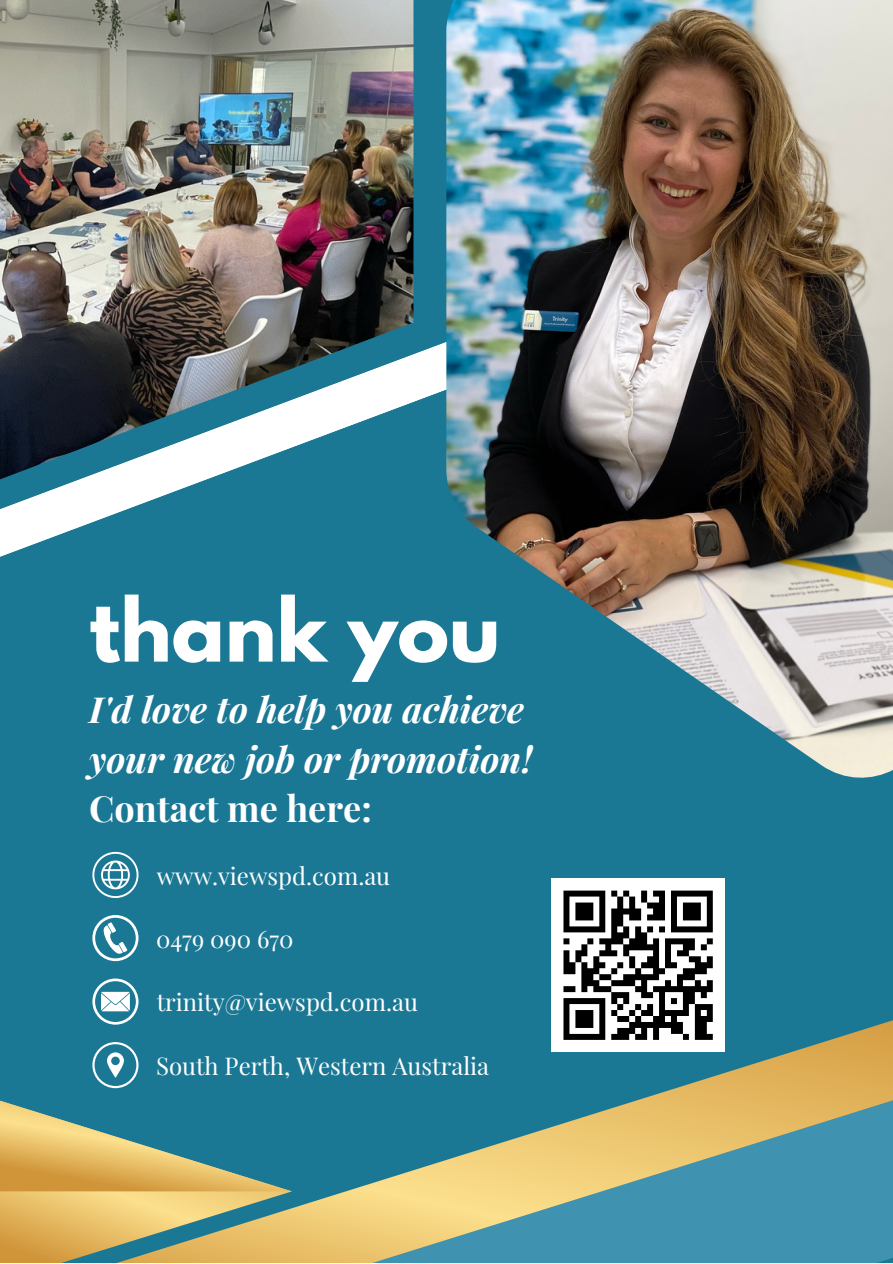
<style>
.page{position:relative;width:893px;height:1264px;background:#fff}
.page>*{position:absolute;margin:0;border:0;box-sizing:border-box;transform-origin:0 0}
.t1{font:700 78px "League Spartan";color:#fff}
.t2{font:italic 700 36px/49.5px "Playfair Display";color:#fff}
.t3{font:700 36px "Playfair Display";color:#fff}
.t4{font:24px "Playfair Display";color:#fff}
</style>
<div class="page">
<div style="left:0;top:0;width:892px;height:1262px;background:#1b7895"></div>
<svg style="left:413px;top:319px;width:33px;height:83px;fill:#fff"></svg>
<img style="left:446px;top:0;width:446px;height:777px">
<svg style="left:110px;top:1001px;width:782px;height:261px"></svg>
<svg style="left:0;top:1191px;width:292px;height:71px"></svg>
<img style="left:0;top:0;width:413px;height:557px">
<svg style="left:92px;top:851px;width:46px;height:47px"></svg>
<svg style="left:92px;top:915px;width:46px;height:46px"></svg>
<svg style="left:92px;top:978px;width:46px;height:46px"></svg>
<svg style="left:0;top:1042px;width:292px;height:149px"></svg>
<div style="left:551px;top:878px;width:173px;height:173px;background:#fff"></div>
<div style="left:563px;top:890px;width:42px;height:6px;background:#000"></div>
<div style="left:653px;top:890px;width:12px;height:6px;background:#000"></div>
<div style="left:671px;top:890px;width:41px;height:6px;background:#000"></div>
<svg style="left:641px;top:890px;width:6px;height:12px"></svg>
<svg style="left:659px;top:896px;width:6px;height:6px"></svg>
<div style="left:575px;top:902px;width:18px;height:6px;background:#000"></div>
<svg style="left:611px;top:890px;width:24px;height:18px"></svg>
<div style="left:647px;top:902px;width:18px;height:6px;background:#000"></div>
<div style="left:683px;top:902px;width:17px;height:6px;background:#000"></div>
<div style="left:575px;top:908px;width:18px;height:6px;background:#000"></div>
<div style="left:611px;top:908px;width:30px;height:6px;background:#000"></div>
<div style="left:653px;top:908px;width:12px;height:6px;background:#000"></div>
<div style="left:683px;top:908px;width:17px;height:6px;background:#000"></div>
<div style="left:575px;top:914px;width:18px;height:6px;background:#000"></div>
<div style="left:611px;top:914px;width:12px;height:6px;background:#000"></div>
<div style="left:629px;top:914px;width:12px;height:6px;background:#000"></div>
<div style="left:647px;top:914px;width:18px;height:6px;background:#000"></div>
<div style="left:683px;top:914px;width:17px;height:6px;background:#000"></div>
<svg style="left:563px;top:896px;width:6px;height:30px"></svg>
<svg style="left:599px;top:896px;width:6px;height:30px"></svg>
<div style="left:611px;top:920px;width:12px;height:6px;background:#000"></div>
<svg style="left:671px;top:896px;width:6px;height:30px"></svg>
<svg style="left:706px;top:896px;width:6px;height:30px"></svg>
<div style="left:563px;top:926px;width:42px;height:6px;background:#000"></div>
<svg style="left:611px;top:926px;width:6px;height:6px"></svg>
<svg style="left:623px;top:926px;width:6px;height:6px"></svg>
<svg style="left:635px;top:926px;width:6px;height:6px"></svg>
<svg style="left:647px;top:926px;width:6px;height:6px"></svg>
<svg style="left:659px;top:926px;width:6px;height:6px"></svg>
<div style="left:671px;top:926px;width:41px;height:6px;background:#000"></div>
<div style="left:611px;top:932px;width:18px;height:6px;background:#000"></div>
<div style="left:635px;top:932px;width:12px;height:6px;background:#000"></div>
<svg style="left:563px;top:938px;width:6px;height:6px"></svg>
<div style="left:599px;top:938px;width:24px;height:6px;background:#000"></div>
<div style="left:629px;top:938px;width:18px;height:6px;background:#000"></div>
<svg style="left:653px;top:938px;width:6px;height:6px"></svg>
<div style="left:665px;top:938px;width:29px;height:6px;background:#000"></div>
<svg style="left:581px;top:938px;width:12px;height:12px"></svg>
<div style="left:623px;top:944px;width:36px;height:6px;background:#000"></div>
<div style="left:683px;top:944px;width:11px;height:6px;background:#000"></div>
<svg style="left:700px;top:938px;width:12px;height:12px"></svg>
<div style="left:575px;top:950px;width:12px;height:6px;background:#000"></div>
<div style="left:599px;top:950px;width:18px;height:6px;background:#000"></div>
<svg style="left:653px;top:950px;width:6px;height:6px"></svg>
<div style="left:677px;top:950px;width:11px;height:6px;background:#000"></div>
<svg style="left:563px;top:950px;width:6px;height:12px"></svg>
<svg style="left:593px;top:956px;width:6px;height:6px"></svg>
<div style="left:647px;top:956px;width:12px;height:6px;background:#000"></div>
<svg style="left:665px;top:944px;width:6px;height:18px"></svg>
<div style="left:688px;top:956px;width:12px;height:6px;background:#000"></div>
<svg style="left:706px;top:956px;width:6px;height:6px"></svg>
<div style="left:563px;top:962px;width:12px;height:6px;background:#000"></div>
<svg style="left:575px;top:956px;width:12px;height:12px"></svg>
<div style="left:593px;top:962px;width:12px;height:6px;background:#000"></div>
<div style="left:641px;top:962px;width:18px;height:6px;background:#000"></div>
<div style="left:665px;top:962px;width:12px;height:6px;background:#000"></div>
<div style="left:694px;top:962px;width:18px;height:6px;background:#000"></div>
<div style="left:563px;top:968px;width:12px;height:6px;background:#000"></div>
<div style="left:581px;top:968px;width:18px;height:6px;background:#000"></div>
<svg style="left:605px;top:944px;width:36px;height:30px"></svg>
<div style="left:653px;top:968px;width:12px;height:6px;background:#000"></div>
<div style="left:683px;top:968px;width:23px;height:6px;background:#000"></div>
<div style="left:581px;top:974px;width:12px;height:6px;background:#000"></div>
<div style="left:599px;top:974px;width:12px;height:6px;background:#000"></div>
<div style="left:623px;top:974px;width:36px;height:6px;background:#000"></div>
<div style="left:677px;top:974px;width:17px;height:6px;background:#000"></div>
<div style="left:581px;top:980px;width:18px;height:6px;background:#000"></div>
<div style="left:611px;top:980px;width:24px;height:6px;background:#000"></div>
<svg style="left:641px;top:980px;width:6px;height:6px"></svg>
<svg style="left:665px;top:980px;width:6px;height:6px"></svg>
<svg style="left:677px;top:980px;width:6px;height:6px"></svg>
<svg style="left:694px;top:980px;width:6px;height:6px"></svg>
<svg style="left:706px;top:980px;width:6px;height:6px"></svg>
<div style="left:563px;top:986px;width:12px;height:6px;background:#000"></div>
<svg style="left:581px;top:986px;width:6px;height:6px"></svg>
<div style="left:593px;top:986px;width:18px;height:6px;background:#000"></div>
<div style="left:635px;top:986px;width:12px;height:6px;background:#000"></div>
<div style="left:653px;top:986px;width:59px;height:6px;background:#000"></div>
<div style="left:611px;top:992px;width:18px;height:6px;background:#000"></div>
<div style="left:641px;top:992px;width:12px;height:6px;background:#000"></div>
<div style="left:683px;top:992px;width:11px;height:6px;background:#000"></div>
<svg style="left:700px;top:992px;width:6px;height:6px"></svg>
<div style="left:563px;top:998px;width:42px;height:6px;background:#000"></div>
<svg style="left:671px;top:998px;width:6px;height:6px"></svg>
<div style="left:683px;top:998px;width:11px;height:6px;background:#000"></div>
<svg style="left:647px;top:1004px;width:6px;height:6px"></svg>
<svg style="left:659px;top:992px;width:6px;height:18px"></svg>
<svg style="left:683px;top:1004px;width:5px;height:6px"></svg>
<div style="left:694px;top:1004px;width:18px;height:6px;background:#000"></div>
<div style="left:575px;top:1010px;width:18px;height:6px;background:#000"></div>
<div style="left:641px;top:1010px;width:12px;height:6px;background:#000"></div>
<div style="left:659px;top:1010px;width:29px;height:6px;background:#000"></div>
<svg style="left:694px;top:1010px;width:6px;height:6px"></svg>
<svg style="left:706px;top:1010px;width:6px;height:6px"></svg>
<div style="left:575px;top:1016px;width:18px;height:5px;background:#000"></div>
<svg style="left:611px;top:998px;width:30px;height:23px"></svg>
<div style="left:653px;top:1016px;width:12px;height:5px;background:#000"></div>
<svg style="left:671px;top:1016px;width:6px;height:5px"></svg>
<div style="left:694px;top:1016px;width:18px;height:5px;background:#000"></div>
<div style="left:575px;top:1021px;width:18px;height:6px;background:#000"></div>
<div style="left:629px;top:1021px;width:54px;height:6px;background:#000"></div>
<div style="left:694px;top:1021px;width:12px;height:6px;background:#000"></div>
<svg style="left:563px;top:1004px;width:6px;height:29px"></svg>
<svg style="left:599px;top:1004px;width:6px;height:29px"></svg>
<div style="left:617px;top:1027px;width:18px;height:6px;background:#000"></div>
<svg style="left:641px;top:1027px;width:6px;height:6px"></svg>
<div style="left:671px;top:1027px;width:12px;height:6px;background:#000"></div>
<div style="left:694px;top:1027px;width:12px;height:6px;background:#000"></div>
<div style="left:563px;top:1033px;width:42px;height:6px;background:#000"></div>
<div style="left:611px;top:1033px;width:18px;height:6px;background:#000"></div>
<div style="left:635px;top:1033px;width:12px;height:6px;background:#000"></div>
<svg style="left:653px;top:1027px;width:6px;height:12px"></svg>
<svg style="left:683px;top:1033px;width:5px;height:6px"></svg>
<div style="left:694px;top:1033px;width:18px;height:6px;background:#000"></div>
<h1 class="t1" style="left:89px;top:591px;width:412px">thank you</h1>
<h2 class="t2" style="left:89px;top:683px;width:444px">I'd love to help you achieve your new job or promotion!</h2>
<h2 class="t3" style="left:89px;top:783px;width:284px">Contact me here:</h2>
<p class="t4" style="left:157px;top:858px;width:235px">www.viewspd.com.au</p>
<p class="t4" style="left:156px;top:921px;width:139px">0479 090 670</p>
<p class="t4" style="left:157px;top:985px;width:263px">trinity@viewspd.com.au</p>
<p class="t4" style="left:156px;top:1049px;width:334px">South Perth, Western Australia</p>
</div>
